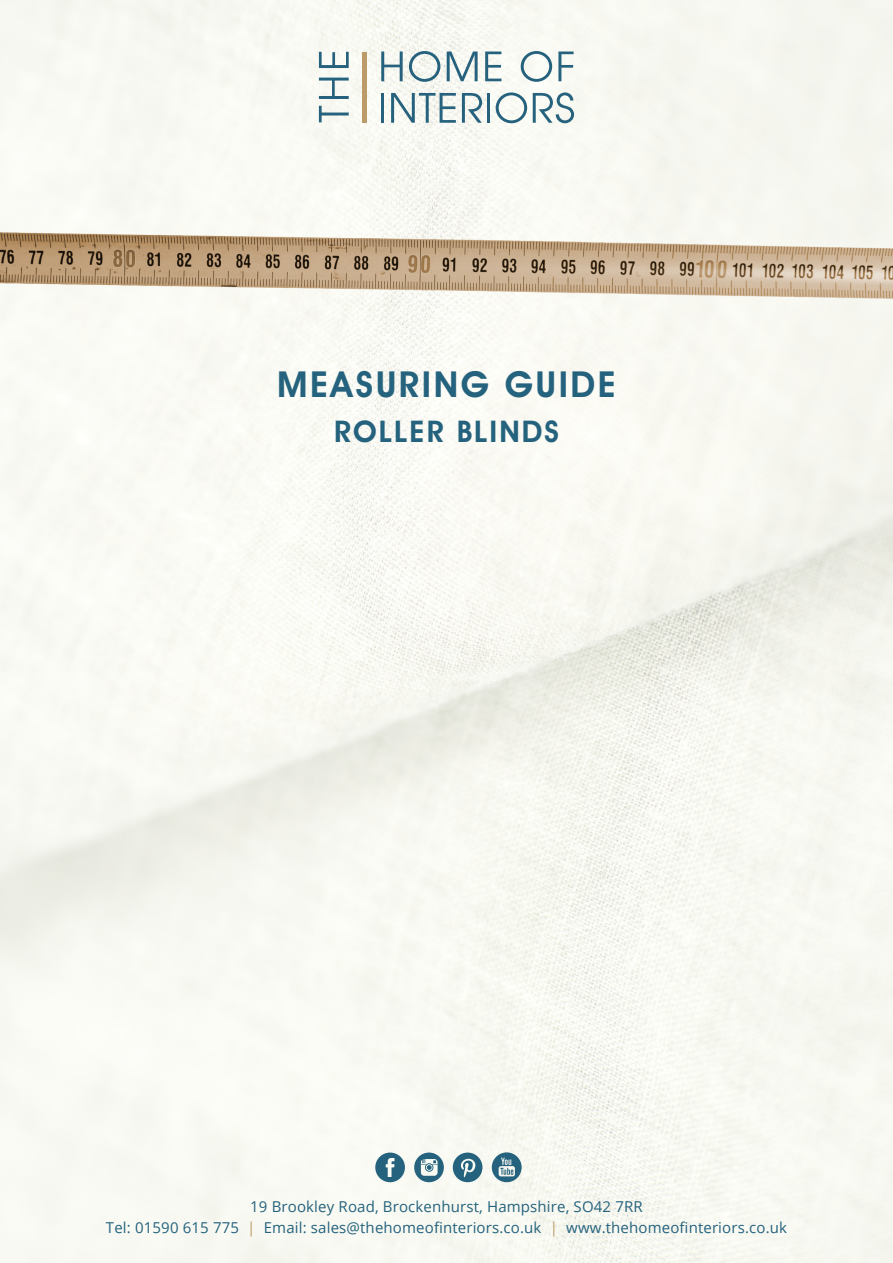
<style>
.page{position:relative;width:893px;height:1263px;background:#fff}
.page>*{position:absolute;margin:0;border:0;box-sizing:border-box;transform-origin:0 0}
.t1{font:600 36px "Avant Garde IT Cby BT";letter-spacing:.07em;color:#24627d}
.t2{font:600 30px "Avant Garde IT Cby BT";letter-spacing:.07em;color:#24627d}
.t3{font:15px "Open Sans";letter-spacing:.01em;color:#24627d}
.s1{color:#bc9b69}
</style>
<div class="page">
<img style="left:0;top:0;width:893px;height:1263px">
<img style="left:0;top:225px;width:893px;height:83px">
<svg style="left:381px;top:52px;width:22px;height:29px"></svg>
<svg style="left:409px;top:51px;width:31px;height:31px"></svg>
<svg style="left:447px;top:52px;width:31px;height:29px"></svg>
<svg style="left:485px;top:52px;width:16px;height:29px"></svg>
<svg style="left:521px;top:51px;width:31px;height:31px"></svg>
<svg style="left:558px;top:52px;width:16px;height:29px"></svg>
<hr style="left:381px;top:93px;width:3px;height:30px;background:#26627d">
<svg style="left:391px;top:93px;width:65px;height:30px"></svg>
<svg style="left:462px;top:93px;width:20px;height:30px"></svg>
<hr style="left:487px;top:93px;width:3px;height:30px;background:#26627d">
<svg style="left:496px;top:92px;width:31px;height:31px"></svg>
<svg style="left:533px;top:92px;width:41px;height:31px"></svg>
<svg style="left:319px;top:106px;width:30px;height:16px"></svg>
<svg style="left:319px;top:78px;width:30px;height:21px"></svg>
<svg style="left:319px;top:52px;width:30px;height:16px"></svg>
<div style="left:362px;top:52px;width:5px;height:71px;background:#bc9b6a"></div>
<svg style="left:453px;top:1152px;width:29px;height:30px"></svg>
<svg style="left:414px;top:1152px;width:30px;height:30px"></svg>
<svg style="left:375px;top:1152px;width:30px;height:30px"></svg>
<svg style="left:492px;top:1152px;width:30px;height:30px"></svg>
<p class="t1" style="left:277px;top:363px;width:340px">MEASURING GUIDE</p>
<p class="t2" style="left:334px;top:413px;width:226px">ROLLER BLINDS</p>
<p class="t3" style="left:250px;top:1196px;width:394px">19 Brookley Road, Brockenhurst, Hampshire, SO42 7RR</p>
<p class="t3" style="left:106px;top:1217px;width:683px">Tel: 01590 615 775 <span class="s1">|</span> Email: sales@thehomeofinteriors.co.uk <span class="s1">|</span> www.thehomeofinteriors.co.uk</p>
</div>
